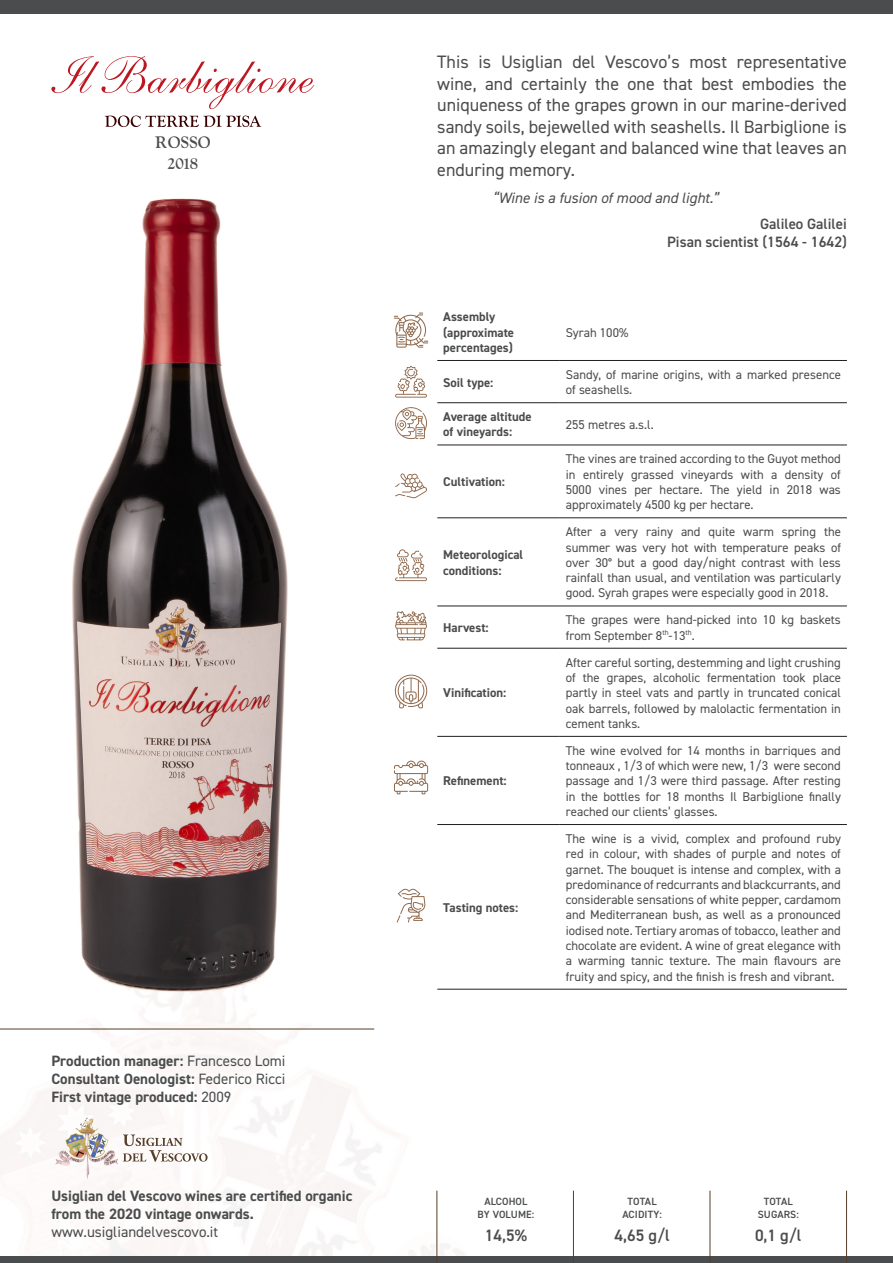
<style>
.page{position:relative;width:893px;height:1263px;background:#fff}
.page>*{position:absolute;margin:0;border:0;box-sizing:border-box;transform-origin:0 0}
.t1{font:18px/21.6px "DIN2014";color:#4b4c4d;text-align:justify}
.t2{font:600 16.5px "DIN2014";color:#4b4c4d}
.t3{font:700 16.5px/21px "LTC Goudy Oldstyle Pro";letter-spacing:.02em;color:#4b4c4d;text-align:center}
.t4{font:700 15px/18px "DIN2014";color:#4b4c4d}
.t5{font:600 15px/18px "DIN2014";color:#4b4c4d;text-align:right}
.t6{font:italic 15px "DIN2014";color:#4b4c4d}
.t7{font:15px "DIN2014";color:#4b4c4d}
.t8{font:12.75px/15.3px "DIN2014";color:#4b4c4d;text-align:justify}
.t9{font:700 12.75px/15.3px "DIN2014";color:#4b4c4d}
.t10{font:600 10.5px/12.6px "DIN2014";letter-spacing:.01em;color:#4b4c4d;text-align:center}
.s1{font-weight:400}
</style>
<div class="page">
<img style="left:72px;top:109px;width:216px;height:792px">
<hr style="left:437px;top:360px;width:123px;height:1px;background:#231f20">
<hr style="left:560px;top:360px;width:287px;height:1px;background:#231f20">
<hr style="left:437px;top:402px;width:123px;height:1px;background:#231f20">
<hr style="left:560px;top:402px;width:287px;height:1px;background:#231f20">
<hr style="left:437px;top:445px;width:123px;height:1px;background:#231f20">
<hr style="left:560px;top:445px;width:287px;height:1px;background:#231f20">
<hr style="left:437px;top:518px;width:123px;height:1px;background:#231f20">
<hr style="left:560px;top:518px;width:287px;height:1px;background:#231f20">
<hr style="left:437px;top:606px;width:123px;height:1px;background:#231f20">
<hr style="left:560px;top:606px;width:287px;height:1px;background:#231f20">
<hr style="left:437px;top:648px;width:123px;height:1px;background:#231f20">
<hr style="left:560px;top:648px;width:287px;height:1px;background:#231f20">
<hr style="left:437px;top:736px;width:123px;height:1px;background:#231f20">
<hr style="left:560px;top:736px;width:287px;height:1px;background:#231f20">
<hr style="left:437px;top:824px;width:123px;height:1px;background:#231f20">
<hr style="left:560px;top:824px;width:287px;height:1px;background:#231f20">
<hr style="left:437px;top:989px;width:123px;height:1px;background:#231f20">
<hr style="left:560px;top:989px;width:287px;height:1px;background:#231f20">
<img style="left:0;top:901px;width:533px;height:356px">
<div style="left:0;top:0;width:893px;height:13px;background:#4b4c4d"></div>
<div style="left:0;top:1257px;width:893px;height:6px;background:#4b4c4d"></div>
<svg style="left:51px;top:56px;width:263px;height:53px"></svg>
<svg style="left:105px;top:116px;width:156px;height:11px"></svg>
<hr style="left:0;top:1029px;width:374px;height:1px;background:#563e28">
<hr style="left:436px;top:1190px;width:1px;height:73px;background:#563e28">
<hr style="left:573px;top:1190px;width:1px;height:73px;background:#563e28">
<hr style="left:710px;top:1190px;width:1px;height:73px;background:#563e28">
<hr style="left:846px;top:1190px;width:1px;height:73px;background:#563e28">
<svg style="left:395px;top:611px;width:32px;height:29px"></svg>
<svg style="left:395px;top:473px;width:32px;height:25px"></svg>
<svg style="left:395px;top:366px;width:32px;height:32px"></svg>
<svg style="left:395px;top:549px;width:32px;height:32px"></svg>
<svg style="left:395px;top:407px;width:32px;height:32px"></svg>
<svg style="left:394px;top:313px;width:34px;height:35px"></svg>
<svg style="left:395px;top:675px;width:32px;height:33px"></svg>
<svg style="left:397px;top:888px;width:28px;height:34px"></svg>
<svg style="left:394px;top:761px;width:34px;height:33px"></svg>
<img style="left:51px;top:1116px;width:70px;height:64px">
<svg style="left:123px;top:1134px;width:85px;height:28px"></svg>
<p class="t3" style="left:155px;top:133px;width:57px">ROSSO<br>2018</p>
<p class="t4" style="left:51px;top:1052px;width:236px;text-align:justify">Production manager: <span class="s1">Francesco Lomi </span>Consultant Oenologist: <span class="s1">Federico Ricci </span>First vintage produced: <span class="s1">2009</span></p>
<p class="t4" style="left:51px;top:1187px;width:303px">Usiglian del Vescovo wines are certified organic from the 2020 vintage onwards.</p>
<p class="t7" style="left:51px;top:1223px;width:168px">www.usigliandelvescovo.it</p>
<p class="t1" style="left:437px;top:51px;width:411px">This is Usiglian del Vescovo’s most representative wine, and certainly the one that best embodies the uniqueness of the grapes grown in our marine-derived sandy soils, bejewelled with seashells. Il Barbiglione is an amazingly elegant and balanced wine that leaves an enduring memory.</p>
<p class="t6" style="left:493px;top:188px;width:227px">“Wine is a fusion of mood and light.”</p>
<p class="t5" style="left:667px;top:215px;width:181px">Galileo Galilei<br>Pisan scientist (1564 - 1642)</p>
<p class="t9" style="left:443px;top:309px;width:72px">Assembly (approximate percentages)</p>
<p class="t8" style="left:566px;top:324px;width:64px">Syrah 100%</p>
<p class="t9" style="left:443px;top:374px;width:52px">Soil type:</p>
<p class="t8" style="left:566px;top:367px;width:277px">Sandy, of marine origins, with a marked presence of seashells.</p>
<p class="t9" style="left:443px;top:409px;width:90px">Average altitude of vineyards:</p>
<p class="t8" style="left:566px;top:416px;width:89px">255 metres a.s.l.</p>
<p class="t9" style="left:443px;top:474px;width:63px">Cultivation:</p>
<p class="t8" style="left:566px;top:451px;width:277px">The vines are trained according to the Guyot method in entirely grassed vineyards with a density of 5000 vines per hectare. The yield in 2018 was approximately 4500 kg per hectare.</p>
<p class="t9" style="left:443px;top:547px;width:81px">Meteorological conditions:</p>
<p class="t8" style="left:566px;top:524px;width:277px">After a very rainy and quite warm spring the summer was very hot with temperature peaks of over 30° but a good day/night contrast with less rainfall than usual, and ventilation was particularly good. Syrah grapes were especially good in 2018.</p>
<p class="t9" style="left:443px;top:620px;width:47px">Harvest:</p>
<p class="t8" style="left:566px;top:612px;width:277px">The grapes were hand-picked into 10 kg baskets from September 8<sup>th</sup>-13<sup>th</sup>.</p>
<p class="t9" style="left:443px;top:685px;width:65px">Vinification:</p>
<p class="t9" style="left:443px;top:773px;width:65px">Refinement:</p>
<p class="t9" style="left:443px;top:900px;width:76px">Tasting notes:</p>
<p class="t8" style="left:566px;top:654px;width:277px">After careful sorting, destemming and light crushing of the grapes, alcoholic fermentation took place partly in steel vats and partly in truncated conical oak barrels, followed by malolactic fermentation in cement tanks.</p>
<p class="t8" style="left:566px;top:742px;width:277px">The wine evolved for 14 months in barriques and tonneaux , 1/3 of which were new, 1/3 were second passage and 1/3 were third passage. After resting in the bottles for 18 months Il Barbiglione finally reached our clients’ glasses.</p>
<p class="t8" style="left:566px;top:831px;width:277px">The wine is a vivid, complex and profound ruby red in colour, with shades of purple and notes of garnet. The bouquet is intense and complex, with a predominance of redcurrants and blackcurrants, and considerable sensations of white pepper, cardamom and Mediterranean bush, as well as a pronounced iodised note. Tertiary aromas of tobacco, leather and chocolate are evident. A wine of great elegance with a warming tannic texture. The main flavours are fruity and spicy, and the finish is fresh and vibrant.</p>
<p class="t10" style="left:478px;top:1195px;width:58px">ALCOHOL<br>BY VOLUME:</p>
<p class="t2" style="left:485px;top:1224px;width:44px">14,5%</p>
<p class="t10" style="left:622px;top:1195px;width:41px">TOTAL<br>ACIDITY:</p>
<p class="t2" style="left:614px;top:1224px;width:57px">4,65 g/l</p>
<p class="t10" style="left:758px;top:1195px;width:43px">TOTAL<br>SUGARS:</p>
<p class="t2" style="left:755px;top:1224px;width:48px">0,1 g/l</p>
</div>
